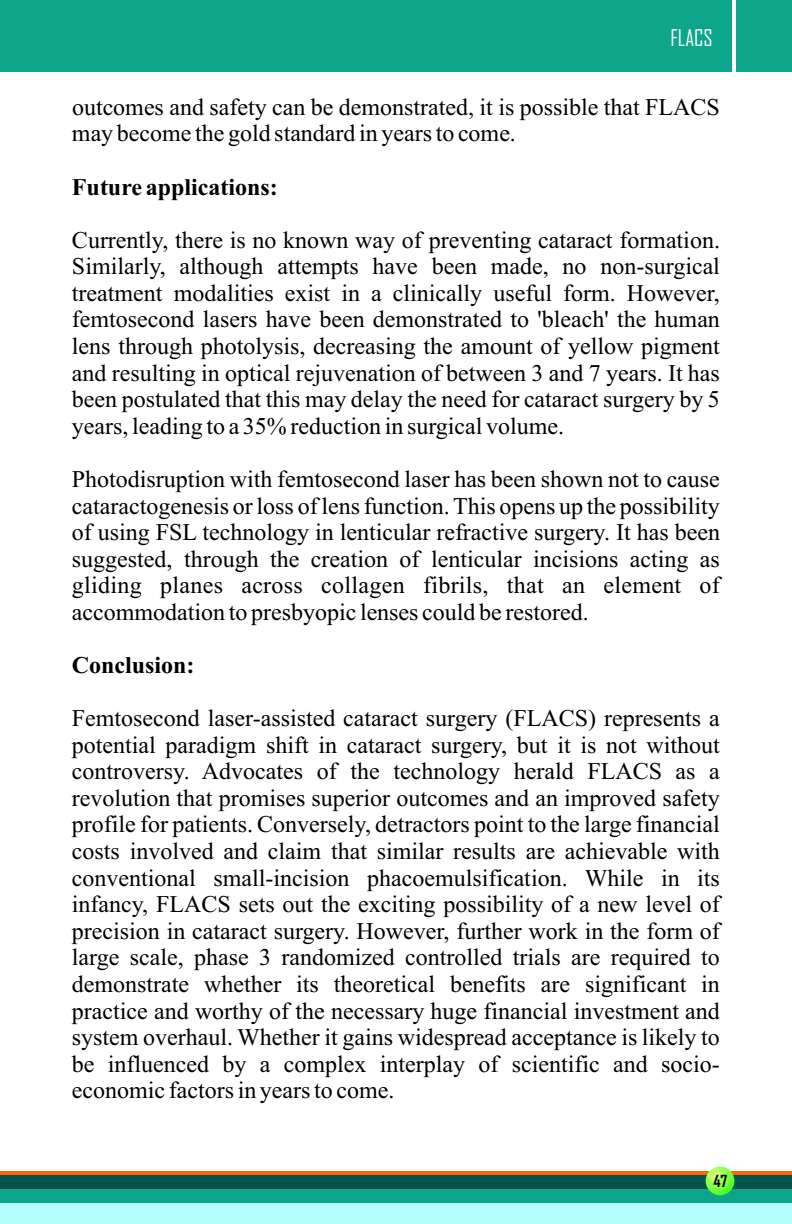
<style>
.page{position:relative;width:792px;height:1224px;background:#fff}
.page>*{position:absolute;margin:0;border:0;box-sizing:border-box;transform-origin:0 0}
.t1{font:24px/26.6px "Times New Roman";color:#000;text-align:justify}
.t2{font:700 24px "Times New Roman";color:#000}
.t3{font:22px "Agency FB";color:#fff}
.t4{font:700 16px "Agency FB";color:#000}
</style>
<div class="page">
<div style="left:0;top:0;width:792px;height:72px;background:#0da68c"></div>
<hr style="left:732px;top:0;width:3px;height:72px;background:#fff">
<div style="left:0;top:1189px;width:792px;height:14px;background:#0da68c"></div>
<div style="left:0;top:1203px;width:792px;height:21px;background:#b3ffff"></div>
<hr style="left:0;top:1171px;width:792px;height:4px;background:#f60">
<div style="left:0;top:1175px;width:792px;height:14px;background:#00544a"></div>
<svg style="left:706px;top:1166px;width:28px;height:29px"></svg>
<p class="t3" style="left:670px;top:29px;width:44px">FLACS</p>
<p class="t1" style="left:72px;top:96px;width:649px">outcomes and safety can be demonstrated, it is possible that FLACS may become the gold standard in years to come.</p>
<p class="t2" style="left:72px;top:178px;width:207px">Future applications:</p>
<p class="t1" style="left:72px;top:229px;width:650px">Currently, there is no known way of preventing cataract formation.<br>Similarly, although attempts have been made, no non-surgical treatment modalities exist in a clinically useful form. However, femtosecond lasers have been demonstrated to 'bleach' the human lens through photolysis, decreasing the amount of yellow pigment and resulting in optical rejuvenation of between 3 and 7 years. It has been postulated that this may delay the need for cataract surgery by 5 years, leading to a 35% reduction in surgical volume.</p>
<p class="t1" style="left:72px;top:468px;width:650px">Photodisruption with femtosecond laser has been shown not to cause cataractogenesis or loss of lens function. This opens up the possibility of using FSL technology in lenticular refractive surgery. It has been suggested, through the creation of lenticular incisions acting as gliding planes across collagen fibrils, that an element of accommodation to presbyopic lenses could be restored.</p>
<p class="t2" style="left:72px;top:657px;width:124px">Conclusion:</p>
<p class="t1" style="left:72px;top:707px;width:650px">Femtosecond laser-assisted cataract surgery (FLACS) represents a potential paradigm shift in cataract surgery, but it is not without controversy. Advocates of the technology herald FLACS as a revolution that promises superior outcomes and an improved safety profile for patients. Conversely, detractors point to the large financial costs involved and claim that similar results are achievable with conventional small-incision phacoemulsification. While in its infancy, FLACS sets out the exciting possibility of a new level of precision in cataract surgery. However, further work in the form of large scale, phase 3 randomized controlled trials are required to demonstrate whether its theoretical benefits are significant in practice and worthy of the necessary huge financial investment and system overhaul. Whether it gains widespread acceptance is likely to be influenced by a complex interplay of scientific and socio&shy;economic factors in years to come.</p>
<p class="t4" style="left:713px;top:1175px;width:16px">47</p>
</div>
